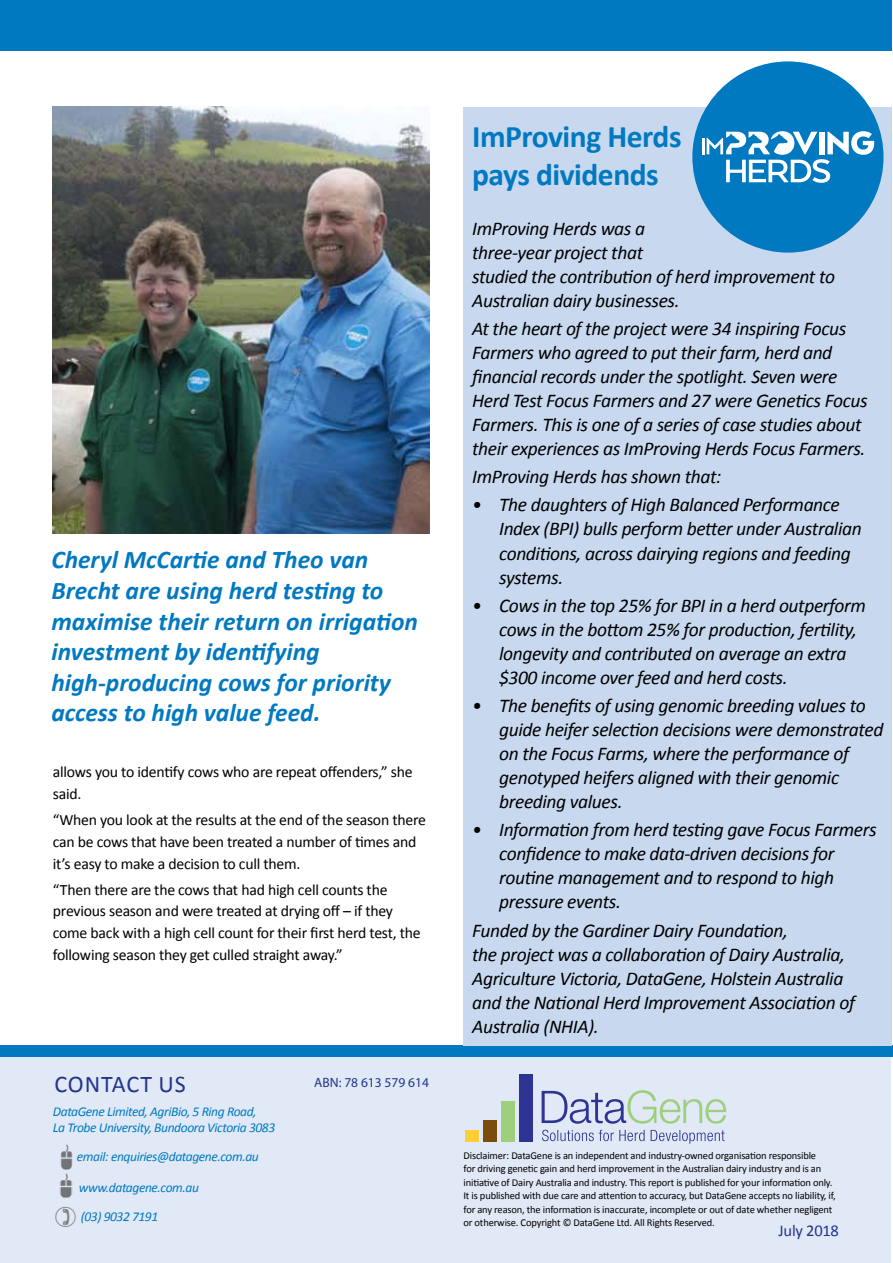
<style>
.page{position:relative;width:893px;height:1263px;background:#fff}
.page>*{position:absolute;margin:0;border:0;box-sizing:border-box;transform-origin:0 0}
.t1{font:700 31.5px/37.8px "Calibri";letter-spacing:-.015em;color:#0079c1}
.t2{font:italic 700 25.5px/30.6px "Calibri";color:#0079c1}
.t3{font:24px "Calibri";color:#21368b}
.t4{font:italic 19.5px/24px "Calibri";letter-spacing:-.02em;color:#000}
.t5{font:16.5px "Calibri";letter-spacing:-.015em;color:#21368b}
.t6{font:15.75px/21.8px "Calibri";letter-spacing:-.015em;color:#000}
.t7{font:italic 13.5px/16.2px "Calibri";letter-spacing:-.03em;color:#0079c1}
.t8{font:13.5px "Myriad Pro";color:#21368b}
.t9{font:10.5px/13.5px "Calibri";letter-spacing:-.015em;color:#000}
</style>
<div class="page">
<div style="left:0;top:1045px;width:890px;height:218px;background:#e1e9f6"></div>
<img style="left:60px;top:1144px;width:13px;height:25px">
<div style="left:0;top:1045px;width:892px;height:12px;background:#0079c1"></div>
<svg style="left:542px;top:1090px;width:184px;height:34px"></svg>
<svg style="left:542px;top:1130px;width:183px;height:14px"></svg>
<div style="left:483px;top:1120px;width:14px;height:21px;background:#7c4c0f"></div>
<div style="left:501px;top:1101px;width:14px;height:40px;background:#9ecf7c"></div>
<div style="left:520px;top:1074px;width:13px;height:67px;background:#2d3494"></div>
<div style="left:465px;top:1130px;width:14px;height:11px;background:#ffce35"></div>
<div style="left:464px;top:107px;width:428px;height:938px;background:#c7d8ef"></div>
<div style="left:0;top:0;width:892px;height:50px;background:#0079c1"></div>
<img style="left:59px;top:1173px;width:14px;height:25px">
<div style="left:692px;top:62px;width:191px;height:191px;background:#0079c1;border-radius:50%"></div>
<svg style="left:702px;top:131px;width:172px;height:52px"></svg>
<img style="left:53px;top:107px;width:376px;height:427px">
<h2 class="t2" style="left:51px;top:545px;width:368px">Cheryl McCartie and Theo van<br>Brecht are using herd testing to maximise their return on irrigation investment by identifying high-producing cows for priority access to high value feed.</h2>
<p class="t6" style="left:53px;top:761px;width:361px">allows you to identify cows who are repeat offenders,” she said.</p>
<p class="t6" style="left:53px;top:809px;width:375px">“When you look at the results at the end of the season there can be cows that have been treated a number of times and it’s easy to make a decision to cull them.</p>
<p class="t6" style="left:53px;top:878px;width:369px">“Then there are the cows that had high cell counts the previous season and were treated at drying off – if they come back with a high cell count for their first herd test, the following season they get culled straight away.”</p>
<p class="t3" style="left:54px;top:1069px;width:29px">Contact</p>
<p class="t3" style="left:159px;top:1069px;width:27px">Us</p>
<p class="t8" style="left:314px;top:1074px;width:116px">ABN: 78 613 579 614</p>
<p class="t7" style="left:53px;top:1103px;width:224px">DataGene Limited, AgriBio, 5 Ring Road,<br>La Trobe University, Bundoora Victoria 3083</p>
<h1 class="t1" style="left:472px;top:118px;width:211px">ImProving Herds pays dividends</h1>
<p class="t4" style="left:472px;top:215px;width:364px">ImProving Herds was a<br>three-year project that<br>studied the contribution of herd improvement to<br>Australian dairy businesses.</p>
<p class="t4" style="left:472px;top:316px;width:397px">At the heart of the project were 34 inspiring Focus Farmers who agreed to put their farm, herd and financial records under the spotlight. Seven were Herd Test Focus Farmers and 27 were Genetics Focus Farmers. This is one of a series of case studies about their experiences as ImProving Herds Focus Farmers.</p>
<p class="t4" style="left:472px;top:464px;width:251px">ImProving Herds has shown that:</p>
<p class="t4" style="left:499px;top:492px;width:364px;text-indent:-27px">• The daughters of High Balanced Performance Index (BPI) bulls perform better under Australian conditions, across dairying regions and feeding systems.</p>
<p class="t4" style="left:499px;top:592px;width:368px;text-indent:-27px">• Cows in the top 25% for BPI in a herd outperform cows in the bottom 25% for production, fertility, longevity and contributed on average an extra $300 income over feed and herd costs.</p>
<p class="t4" style="left:499px;top:693px;width:386px;text-indent:-27px">• The benefits of using genomic breeding values to guide heifer selection decisions were demonstrated on the Focus Farms, where the performance of genotyped heifers aligned with their genomic breeding values.</p>
<p class="t4" style="left:499px;top:817px;width:379px;text-indent:-27px">• Information from herd testing gave Focus Farmers confidence to make data-driven decisions for routine management and to respond to high pressure events.</p>
<p class="t4" style="left:472px;top:917px;width:384px">Funded by the Gardiner Dairy Foundation,<br>the project was a collaboration of Dairy Australia, Agriculture Victoria, DataGene, Holstein Australia and the National Herd Improvement Association of Australia (NHIA).</p>
<p class="t7" style="left:77px;top:1148px;width:183px">email: enquiries@datagene.com.au</p>
<p class="t9" style="left:463px;top:1149px;width:374px">Disclaimer: DataGene is an independent and industry-owned organisation responsible<br>for driving genetic gain and herd improvement in the Australian dairy industry and is an initiative of Dairy Australia and industry. This report is published for your information only.<br>It is published with due care and attention to accuracy, but DataGene accepts no liability, if, for any reason, the information is inaccurate, incomplete or out of date whether negligent or otherwise. Copyright © DataGene Ltd. All Rights Reserved.</p>
<p class="t5" style="left:779px;top:1220px;width:62px">July 2018</p>
<p class="t7" style="left:79px;top:1179px;width:122px">www.datagene.com.au</p>
<p class="t7" style="left:81px;top:1208px;width:79px">(03) 9032 7191</p>
</div>
